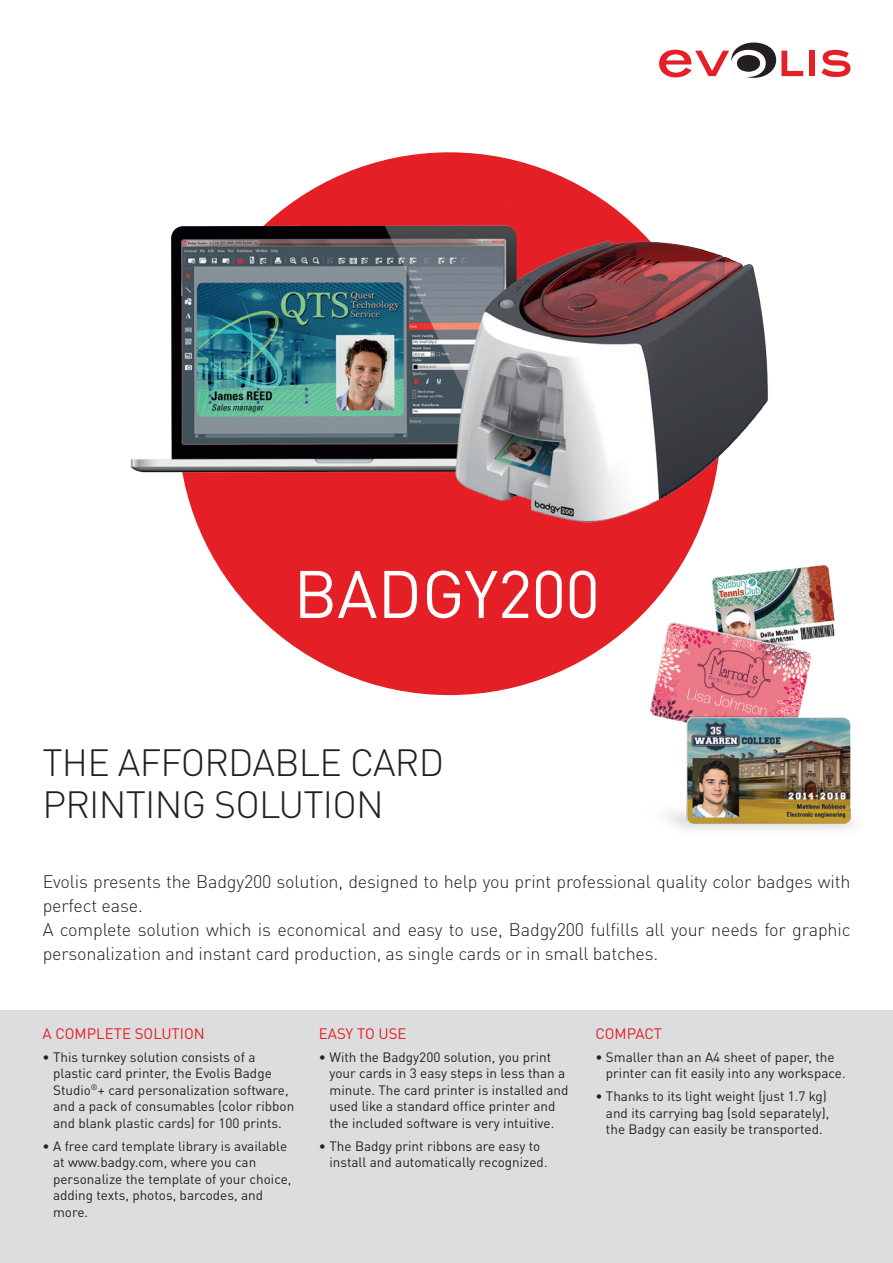
<style>
.page{position:relative;width:893px;height:1263px;background:#fff}
.page>*{position:absolute;margin:0;border:0;box-sizing:border-box;transform-origin:0 0}
.t1{font:66px "DINOT";letter-spacing:-.005em;color:#fff}
.t2{font:300 37.5px/42px "DIN";letter-spacing:-.02em;color:#231f20}
.t3{font:300 18px/24px "DIN";letter-spacing:-.01em;color:#231f20}
.t4{font:15px "DINOT";color:#e41f25}
.t5{font:13.5px/16.5px "DINOT";color:#231f20}
</style>
<div class="page">
<div style="left:178px;top:152px;width:543px;height:543px;background:#e41f25;border-radius:50%"></div>
<div style="left:0;top:1010px;width:893px;height:253px;background:#dcdddf"></div>
<div style="left:809px;top:51px;width:6px;height:25px;background:#e41f25"></div>
<svg style="left:822px;top:50px;width:28px;height:27px"></svg>
<svg style="left:659px;top:43px;width:129px;height:20px"></svg>
<img style="left:621px;top:560px;width:234px;height:269px">
<img style="left:130px;top:63px;width:674px;height:497px">
<h1 class="t1" style="left:293px;top:553px;width:308px">BADGY200</h1>
<h2 class="t2" style="left:43px;top:741px;width:403px">THE AFFORDABLE CARD<br>PRINTING SOLUTION</h2>
<p class="t3" style="left:43px;top:870px;width:809px">Evolis presents the Badgy200 solution, designed to help you print professional quality color badges with perfect ease.<br>A complete solution which is economical and easy to use, Badgy200 fulfills all your needs for graphic personalization and instant card production, as single cards or in small batches.</p>
<p class="t4" style="left:43px;top:1024px;width:164px">A COMPLETE SOLUTION</p>
<p class="t5" style="left:53px;top:1048px;width:243px;text-indent:-11px">• This turnkey solution consists of a plastic card printer, the Evolis Badge Studio<sup>®</sup>+ card personalization software, and a pack of consumables (color ribbon and blank plastic cards) for 100 prints.</p>
<p class="t5" style="left:53px;top:1137px;width:240px;text-indent:-11px">• A free card template library is available at www.badgy.com, where you can personalize the template of your choice, adding texts, photos, barcodes, and more.</p>
<p class="t4" style="left:319px;top:1024px;width:89px">EASY TO USE</p>
<p class="t5" style="left:329px;top:1048px;width:241px;text-indent:-11px">• With the Badgy200 solution, you print your cards in 3 easy steps in less than a minute. The card printer is installed and used like a standard office printer and the included software is very intuitive.</p>
<p class="t5" style="left:329px;top:1137px;width:220px;text-indent:-11px">• The Badgy print ribbons are easy to install and automatically recognized.</p>
<p class="t4" style="left:595px;top:1024px;width:68px">COMPACT</p>
<p class="t5" style="left:606px;top:1048px;width:241px;text-indent:-11px">• Smaller than an A4 sheet of paper, the printer can fit easily into any workspace.</p>
<p class="t5" style="left:606px;top:1088px;width:225px;text-indent:-11px">• Thanks to its light weight (just 1.7 kg) and its carrying bag (sold separately), the Badgy can easily be transported.</p>
</div>
